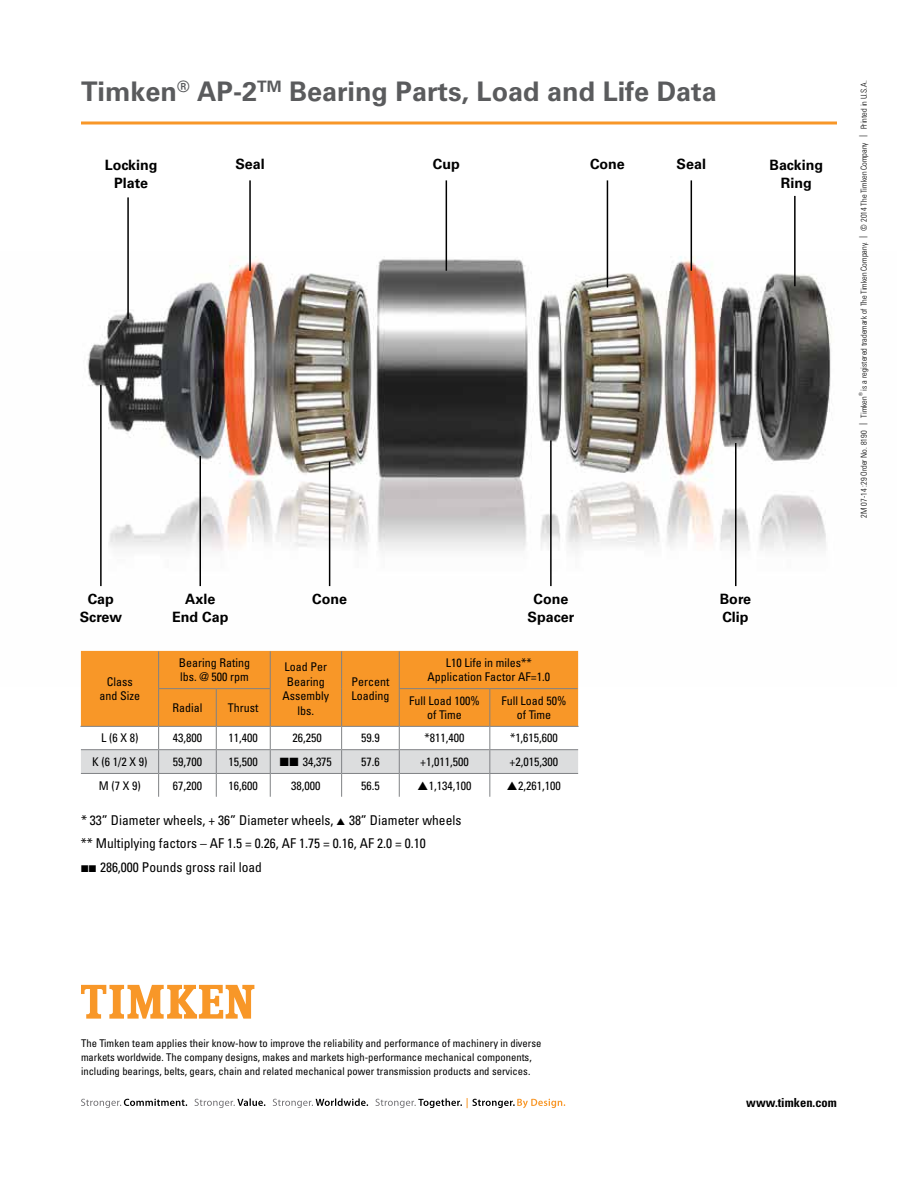
<style>
.page{position:relative;width:918px;height:1188px;background:#fff}
.page>*{position:absolute;margin:0;border:0;box-sizing:border-box;transform-origin:0 0}
.t1{font:700 27px "Univers LT Std";color:#5a5b5d}
.t2{font:700 14.25px/18px "Univers LT Std";color:#000;text-align:center}
.t3{font:condensed 13.5px/23.2px "Univers LT Std";color:#000}
.t4{font:700 condensed 12.45px "Univers LT Std";color:#000}
.t5{font:condensed 12px/14.4px "Univers LT Std";color:#000;text-align:center}
.t6{font:condensed 10.65px/14.1px "Univers LT Std";color:#000}
.t7{font:300 condensed 8.25px "Univers LT Std";color:#000}
.t8{font:300 condensed 4.8px "Univers LT Std";color:#000}
</style>
<div class="page">
<img style="left:80px;top:252px;width:752px;height:434px">
<hr style="left:100px;top:385px;width:2px;height:201px;background:#000">
<hr style="left:200px;top:456px;width:1px;height:130px;background:#000">
<hr style="left:329px;top:461px;width:1px;height:125px;background:#000">
<hr style="left:550px;top:440px;width:2px;height:146px;background:#000">
<hr style="left:794px;top:196px;width:2px;height:90px;background:#000">
<hr style="left:607px;top:180px;width:1px;height:107px;background:#000">
<hr style="left:446px;top:180px;width:1px;height:91px;background:#000">
<hr style="left:249px;top:180px;width:2px;height:91px;background:#000">
<hr style="left:691px;top:180px;width:1px;height:91px;background:#000">
<hr style="left:127px;top:197px;width:2px;height:122px;background:#000">
<hr style="left:80px;top:726px;width:79px;height:1px;background:#808285">
<hr style="left:490px;top:726px;width:89px;height:1px;background:#808285">
<svg style="left:81px;top:651px;width:497px;height:146px"></svg>
<hr style="left:81px;top:773px;width:78px;height:1px;background:#808285">
<hr style="left:159px;top:773px;width:57px;height:1px;background:#808285">
<hr style="left:216px;top:773px;width:54px;height:1px;background:#808285">
<hr style="left:270px;top:773px;width:72px;height:1px;background:#808285">
<hr style="left:342px;top:773px;width:57px;height:1px;background:#808285">
<hr style="left:399px;top:773px;width:91px;height:1px;background:#808285">
<hr style="left:490px;top:773px;width:88px;height:1px;background:#808285">
<hr style="left:81px;top:122px;width:756px;height:2px;background:#f89728">
<hr style="left:735px;top:443px;width:1px;height:143px;background:#000">
<svg style="left:81px;top:985px;width:173px;height:34px"></svg>
<svg style="left:81px;top:1099px;width:106px;height:9px"></svg>
<svg style="left:195px;top:1098px;width:70px;height:10px"></svg>
<svg style="left:273px;top:1098px;width:95px;height:10px"></svg>
<svg style="left:375px;top:1098px;width:190px;height:10px"></svg>
<h1 class="t1" style="left:81px;top:75px;width:637px">Timken<sup>®</sup> AP-2<sup>TM</sup> Bearing Parts, Load and Life Data</h1>
<p class="t2" style="left:105px;top:156px;width:54px">Locking<br>Plate</p>
<p class="t2" style="left:235px;top:155px;width:31px">Seal</p>
<p class="t2" style="left:433px;top:155px;width:28px">Cup</p>
<p class="t2" style="left:590px;top:155px;width:36px">Cone</p>
<p class="t2" style="left:677px;top:155px;width:31px">Seal</p>
<p class="t2" style="left:770px;top:156px;width:55px">Backing<br>Ring</p>
<p class="t2" style="left:80px;top:590px;width:44px">Cap<br>Screw</p>
<p class="t5" style="left:99px;top:674px;width:42px">Class and Size</p>
<p class="t2" style="left:185px;top:590px;width:32px">Axle</p>
<p class="t2" style="left:312px;top:590px;width:36px">Cone</p>
<p class="t2" style="left:172px;top:608px;width:58px">End Cap</p>
<p class="t2" style="left:528px;top:590px;width:48px">Cone<br>Spacer</p>
<p class="t5" style="left:427px;top:655px;width:124px">L10 Life in miles**<br>Application Factor AF=1.0</p>
<p class="t5" style="left:179px;top:655px;width:73px;text-align:left">Bearing Rating lbs. @ 500 rpm</p>
<p class="t5" style="left:283px;top:660px;width:48px">Load Per<br>Bearing<br>Assembly lbs.</p>
<p class="t5" style="left:351px;top:674px;width:40px;text-align:left">Percent<br>Loading</p>
<p class="t5" style="left:172px;top:700px;width:32px">Radial</p>
<p class="t5" style="left:228px;top:700px;width:32px">Thrust</p>
<p class="t5" style="left:409px;top:693px;width:72px">Full Load 100% of Time</p>
<p class="t5" style="left:501px;top:693px;width:67px">Full Load 50% of Time</p>
<p class="t5" style="left:101px;top:731px;width:39px">L (6 X 8)</p>
<p class="t5" style="left:173px;top:731px;width:31px">43,800</p>
<p class="t5" style="left:229px;top:731px;width:31px">11,400</p>
<p class="t5" style="left:293px;top:731px;width:31px">26,250</p>
<p class="t5" style="left:361px;top:731px;width:20px">59.9</p>
<p class="t5" style="left:425px;top:731px;width:41px">*811,400</p>
<p class="t5" style="left:510px;top:731px;width:49px">*1,615,600</p>
<p class="t5" style="left:92px;top:754px;width:57px">K (6 1/2 X 9)</p>
<p class="t5" style="left:173px;top:754px;width:31px">59,700</p>
<p class="t5" style="left:229px;top:754px;width:31px">15,500</p>
<p class="t5" style="left:280px;top:755px;width:54px">■■ 34,375</p>
<p class="t5" style="left:361px;top:754px;width:20px">57.6</p>
<p class="t5" style="left:420px;top:754px;width:50px">+1,011,500</p>
<p class="t5" style="left:510px;top:754px;width:50px">+2,015,300</p>
<p class="t5" style="left:99px;top:778px;width:43px">M (7 X 9)</p>
<p class="t5" style="left:173px;top:778px;width:31px">67,200</p>
<p class="t5" style="left:229px;top:778px;width:31px">16,600</p>
<p class="t5" style="left:291px;top:778px;width:31px">38,000</p>
<p class="t5" style="left:361px;top:778px;width:20px">56.5</p>
<p class="t5" style="left:418px;top:778px;width:55px">▲1,134,100</p>
<p class="t5" style="left:507px;top:778px;width:55px">▲2,261,100</p>
<p class="t3" style="left:81px;top:808px;width:382px">* 33” Diameter wheels, + 36” Diameter wheels, ▲ 38” Diameter wheels ** Multiplying factors – AF 1.5 = 0.26, AF 1.75 = 0.16, AF 2.0 = 0.10</p>
<p class="t3" style="left:81px;top:855px;width:182px">■■ 286,000 Pounds gross rail load</p>
<p class="t2" style="left:720px;top:590px;width:33px;text-align:left">Bore<br>Clip</p>
<p class="t7" style="left:859px;top:391px;width:312px;rotate:-90deg">is a registered trademark of The Timken Company. <sup>|</sup> © 2014 The Timken Company <sup>|</sup> Printed in U.S.A.</p>
<p class="t8" style="left:858px;top:396px;width:5px;rotate:-90deg">®</p>
<p class="t7" style="left:859px;top:518px;width:123px;rotate:-90deg">2M 07-14 :29 Order No. 8190 <sup>|</sup> Timken</p>
<p class="t6" style="left:81px;top:1036px;width:462px">The Timken team applies their know-how to improve the reliability and performance of machinery in diverse markets worldwide. The company designs, makes and markets high-performance mechanical components, including bearings, belts, gears, chain and related mechanical power transmission products and services.</p>
<p class="t4" style="left:746px;top:1095px;width:92px">www.timken.com</p>
</div>
